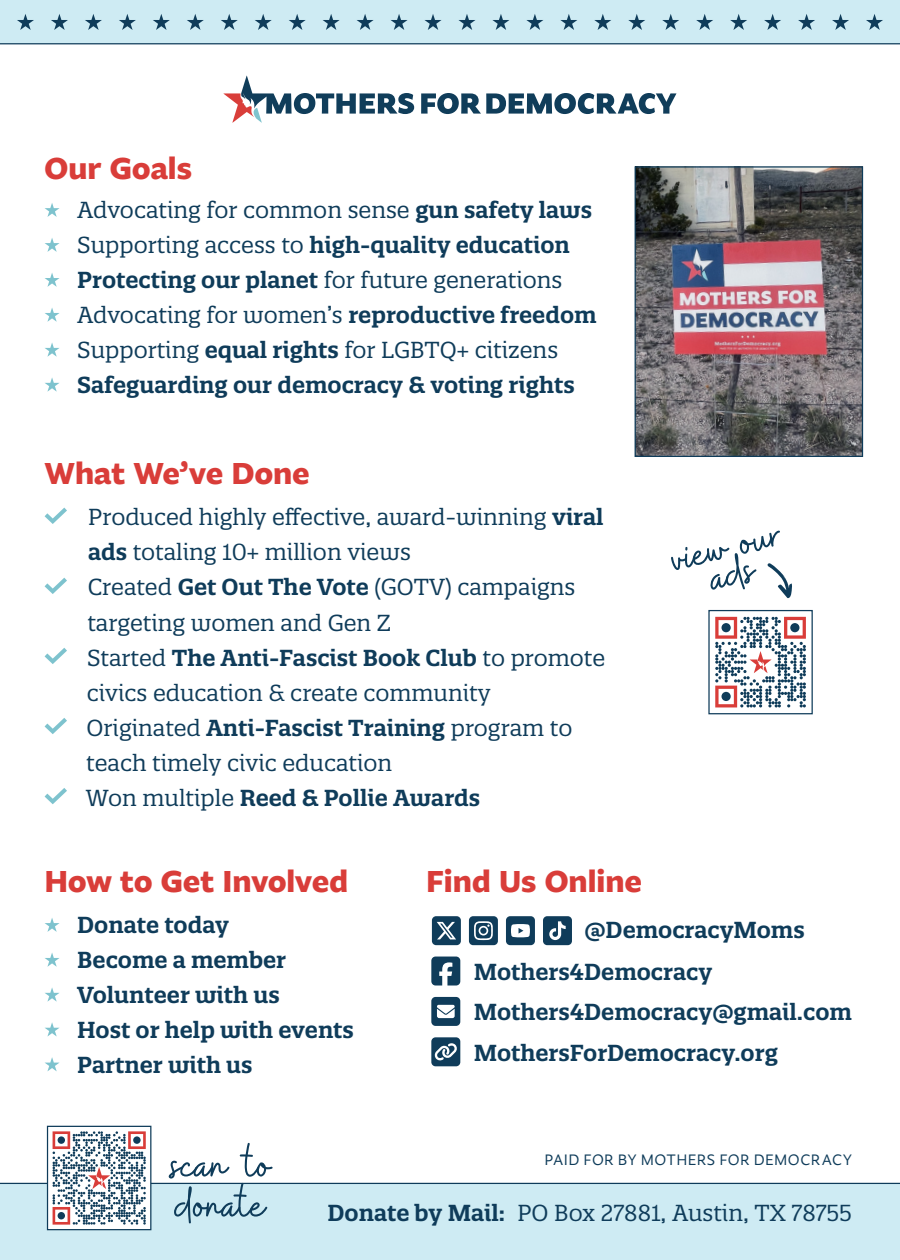
<style>
.page{position:relative;width:900px;height:1260px;background:#fff}
.page>*{position:absolute;margin:0;border:0;box-sizing:border-box;transform-origin:0 0}
.t1{font:51.75px/40px "Buffalo";letter-spacing:-.055em;color:#0f3c5a}
.t2{font:800 30px "Fagun";color:#d93d39}
.t3{font:600 22.5px/35px "Quatro Slab";color:#0f3c5a}
.t4{font:22.5px/35px "Quatro Slab";color:#0f3c5a}
.t5{font:15px "Fagun";letter-spacing:.025em;color:#0f3c5a}
.s1{font-weight:400}
.s2{font-weight:600}
</style>
<div class="page">
<div style="left:0;top:1183px;width:900px;height:77px;background:#ceebf3"></div>
<svg style="left:431px;top:957px;width:29px;height:29px"></svg>
<svg style="left:431px;top:997px;width:29px;height:29px"></svg>
<svg style="left:432px;top:916px;width:29px;height:29px"></svg>
<svg style="left:469px;top:916px;width:29px;height:29px"></svg>
<svg style="left:506px;top:916px;width:29px;height:29px"></svg>
<svg style="left:543px;top:916px;width:29px;height:29px"></svg>
<svg style="left:431px;top:1037px;width:29px;height:29px"></svg>
<img style="left:637px;top:168px;width:224px;height:287px">
<div style="left:635px;top:166px;width:228px;height:291px;border:1px solid #0f3c5a"></div>
<hr style="left:0;top:1183px;width:900px;height:1px;background:#0f3c5a">
<svg style="left:223px;top:76px;width:191px;height:47px"></svg>
<svg style="left:421px;top:93px;width:256px;height:21px"></svg>
<svg style="left:767px;top:563px;width:25px;height:35px"></svg>
<div style="left:708px;top:610px;width:105px;height:104px;background:#fff;border:1px solid #0f3c5a"></div>
<svg style="left:715px;top:617px;width:91px;height:90px"></svg>
<div style="left:47px;top:1126px;width:104px;height:104px;background:#fff;border:1px solid #0f3c5a"></div>
<svg style="left:53px;top:1131px;width:93px;height:94px"></svg>
<svg style="left:45px;top:508px;width:22px;height:16px"></svg>
<svg style="left:45px;top:578px;width:22px;height:16px"></svg>
<svg style="left:45px;top:648px;width:22px;height:16px"></svg>
<svg style="left:45px;top:718px;width:22px;height:16px"></svg>
<svg style="left:45px;top:788px;width:22px;height:16px"></svg>
<svg style="left:45px;top:1057px;width:15px;height:14px"></svg>
<svg style="left:45px;top:918px;width:15px;height:14px"></svg>
<svg style="left:45px;top:1022px;width:15px;height:15px"></svg>
<svg style="left:45px;top:987px;width:14px;height:15px"></svg>
<svg style="left:45px;top:953px;width:15px;height:14px"></svg>
<svg style="left:45px;top:203px;width:15px;height:14px"></svg>
<svg style="left:45px;top:238px;width:15px;height:14px"></svg>
<svg style="left:45px;top:273px;width:15px;height:14px"></svg>
<svg style="left:45px;top:308px;width:15px;height:14px"></svg>
<svg style="left:45px;top:342px;width:14px;height:15px"></svg>
<svg style="left:45px;top:377px;width:14px;height:15px"></svg>
<svg style="left:0;top:0;width:900px;height:44px"></svg>
<h2 class="t2" style="left:45px;top:146px;width:149px">Our Goals</h2>
<p class="t3" style="left:77px;top:192px;width:521px"><span class="s1">Advocating for common sense</span> gun safety laws <span class="s1">Supporting access to</span> high-quality education Protecting our planet <span class="s1">for future generations Advocating for women’s</span> reproductive freedom <span class="s1">Supporting</span> equal rights <span class="s1">for LGBTQ+ citizens </span>Safeguarding our democracy &amp; voting rights</p>
<h2 class="t2" style="left:45px;top:451px;width:267px">What We’ve Done</h2>
<p class="t4" style="left:86px;top:500px;width:521px">Produced highly effective, award-winning <span class="s2">viral ads</span> totaling 10+ million views<br>Created <span class="s2">Get Out The Vote</span> (GOTV) campaigns targeting women and Gen Z<br>Started <span class="s2">The Anti-Fascist Book Club</span> to promote civics education &amp; create community Originated <span class="s2">Anti-Fascist Training</span> program to teach timely civic education<br>Won multiple <span class="s2">Reed &amp; Pollie Awards</span></p>
<h1 class="t1" style="left:667px;top:541px;width:114px;rotate:-14deg">view our</h1>
<h2 class="t2" style="left:45px;top:859px;width:305px">How to Get Involved</h2>
<p class="t3" style="left:77px;top:908px;width:278px">Donate today<br>Become a member<br>Volunteer with us<br>Host or help with events<br>Partner with us</p>
<h2 class="t2" style="left:426px;top:859px;width:217px">Find Us Online</h2>
<p class="t3" style="left:585px;top:913px;width:222px">@DemocracyMoms</p>
<p class="t3" style="left:474px;top:951px;width:380px;line-height:40.5px">Mothers4Democracy<br>Mothers4Democracy@gmail.com</p>
<p class="t3" style="left:474px;top:1035px;width:306px">MothersForDemocracy.org</p>
<h1 class="t1" style="left:169px;top:1146px;width:105px">scan to donate</h1>
<p class="t5" style="left:545px;top:1150px;width:309px">PAID FOR BY MOTHERS FOR DEMOCRACY</p>
<p class="t4" style="left:328px;top:1195px;width:526px"><span class="s2">Donate by Mail:</span> PO Box 27881, Austin, TX 78755</p>
</div>
